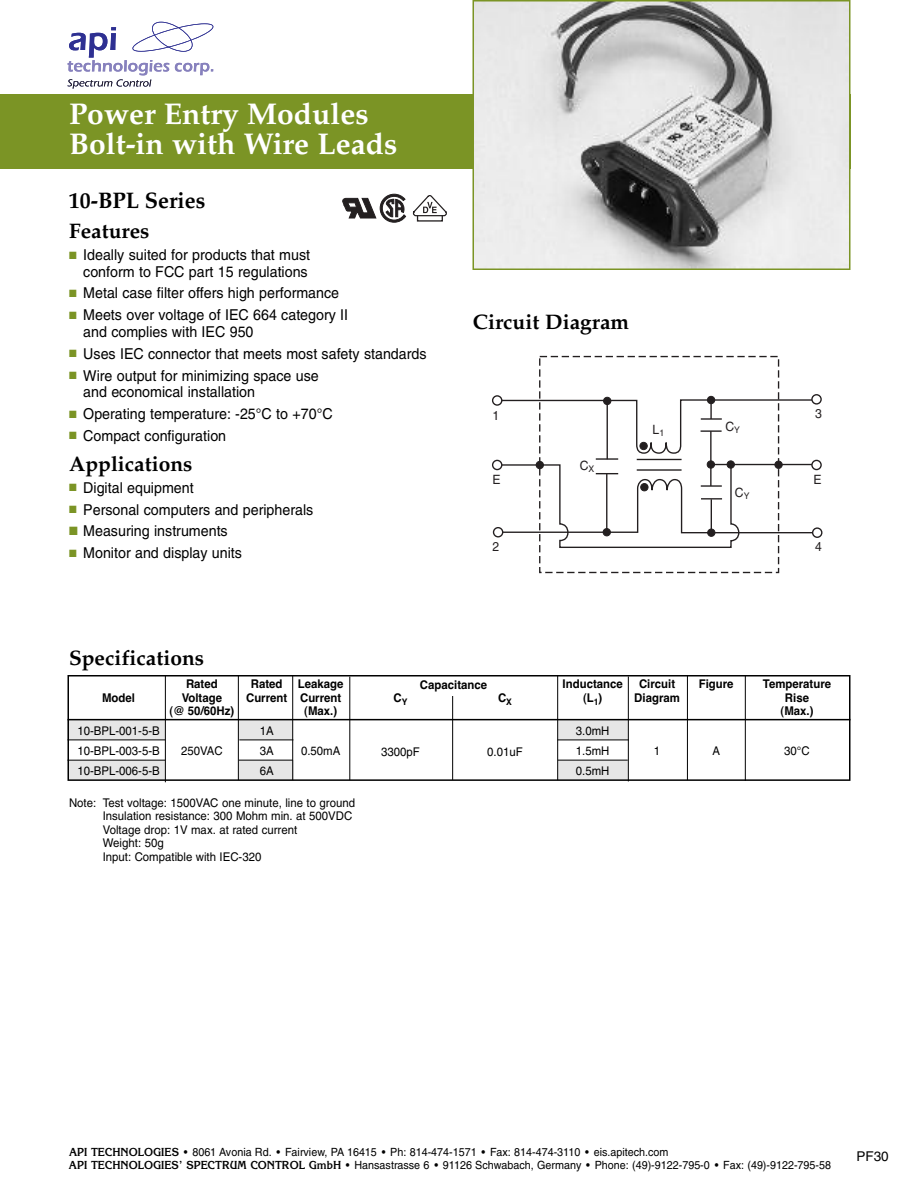
<style>
.page{position:relative;width:918px;height:1188px;background:#fff}
.page>*{position:absolute;margin:0;border:0;box-sizing:border-box;transform-origin:0 0}
.t1{font:700 30px/30px "Palatino";color:#fff}
.t2{font:700 22.5px "Palatino";color:#000}
.t3{font:700 21px "Palatino";color:#000}
.t4{font:15px/16.5px "Helvetica";color:#000;scale:.95 1}
.t5{font:13.5px "Helvetica";color:#000}
.t6{font:12.75px "Helvetica";color:#231f20;scale:.95 1}
.t7{font:12px/20px "Helvetica";color:#000;text-align:justify;scale:.95 1}
.t8{font:700 12px/13.5px "Helvetica";color:#000;text-align:center;scale:.95 1}
.t9{font:11.4px/12.8px "Helvetica";color:#000;scale:.95 1}
.s1{color:#7b9425}
.s2{font-family:"Korinna";font-weight:700}
</style>
<div class="page">
<svg style="left:68px;top:22px;width:145px;height:67px"></svg>
<div style="left:0;top:94px;width:850px;height:75px;background:#7b9425"></div>
<div style="left:239px;top:761px;width:54px;height:20px;background:#e6e6e6"></div>
<div style="left:493px;top:527px;width:10px;height:10px;border:1px solid #231f20;border-radius:50%"></div>
<div style="left:492px;top:460px;width:10px;height:10px;border:1px solid #231f20;border-radius:50%"></div>
<div style="left:492px;top:395px;width:10px;height:11px;border:1px solid #231f20;border-radius:50%"></div>
<svg style="left:500px;top:464px;width:314px;height:85px"></svg>
<div style="left:811px;top:394px;width:11px;height:11px;border:1px solid #231f20;border-radius:50%"></div>
<div style="left:812px;top:527px;width:10px;height:11px;border:1px solid #231f20;border-radius:50%"></div>
<div style="left:811px;top:460px;width:11px;height:10px;border:1px solid #231f20;border-radius:50%"></div>
<div style="left:707px;top:461px;width:8px;height:7px;background:#231f20;border-radius:50%"></div>
<div style="left:707px;top:460px;width:8px;height:9px;border:1px solid #231f20;border-radius:50%"></div>
<hr style="left:710px;top:431px;width:2px;height:34px;background:#231f20">
<hr style="left:607px;top:401px;width:1px;height:58px;background:#231f20">
<hr style="left:596px;top:458px;width:22px;height:2px;background:#231f20">
<svg style="left:500px;top:355px;width:313px;height:100px"></svg>
<hr style="left:701px;top:418px;width:21px;height:2px;background:#231f20">
<hr style="left:637px;top:459px;width:45px;height:1px;background:#231f20">
<hr style="left:637px;top:469px;width:45px;height:2px;background:#231f20">
<hr style="left:711px;top:464px;width:101px;height:1px;background:#231f20">
<hr style="left:710px;top:465px;width:2px;height:21px;background:#231f20">
<div style="left:727px;top:461px;width:7px;height:7px;background:#231f20;border-radius:50%"></div>
<div style="left:727px;top:460px;width:8px;height:9px;border:1px solid #231f20;border-radius:50%"></div>
<div style="left:775px;top:461px;width:7px;height:7px;background:#231f20;border-radius:50%"></div>
<div style="left:774px;top:461px;width:9px;height:8px;border:1px solid #231f20;border-radius:50%"></div>
<div style="left:536px;top:461px;width:7px;height:8px;background:#231f20;border-radius:50%"></div>
<div style="left:536px;top:461px;width:8px;height:8px;border:1px solid #231f20;border-radius:50%"></div>
<img style="left:475px;top:3px;width:372px;height:264px">
<div style="left:472px;top:0;width:378px;height:270px;border:2px solid #7b9425"></div>
<div style="left:558px;top:720px;width:70px;height:20px;background:#e6e6e6"></div>
<div style="left:558px;top:761px;width:70px;height:19px;background:#e6e6e6"></div>
<div style="left:70px;top:760px;width:95px;height:20px;background:#e6e6e6"></div>
<div style="left:238px;top:720px;width:54px;height:20px;background:#e6e6e6"></div>
<div style="left:68px;top:720px;width:97px;height:20px;background:#e6e6e6"></div>
<hr style="left:165px;top:675px;width:1px;height:107px;background:#000">
<hr style="left:238px;top:675px;width:1px;height:105px;background:#000">
<hr style="left:292px;top:675px;width:1px;height:105px;background:#000">
<hr style="left:349px;top:677px;width:1px;height:103px;background:#000">
<hr style="left:452px;top:696px;width:1px;height:84px;background:#000">
<hr style="left:557px;top:675px;width:1px;height:105px;background:#000">
<hr style="left:687px;top:675px;width:1px;height:105px;background:#000">
<hr style="left:239px;top:760px;width:54px;height:1px;background:#000">
<hr style="left:558px;top:760px;width:70px;height:1px;background:#000">
<hr style="left:68px;top:719px;width:782px;height:1px;background:#000">
<hr style="left:68px;top:740px;width:97px;height:1px;background:#000">
<hr style="left:68px;top:760px;width:97px;height:1px;background:#000">
<hr style="left:628px;top:677px;width:1px;height:104px;background:#000">
<hr style="left:745px;top:676px;width:1px;height:105px;background:#000">
<hr style="left:557px;top:740px;width:72px;height:1px;background:#000">
<svg style="left:342px;top:193px;width:105px;height:30px"></svg>
<hr style="left:239px;top:740px;width:54px;height:1px;background:#000">
<div style="left:68px;top:675px;width:782px;height:106px;border:2px solid #000"></div>
<h1 class="t1" style="left:69px;top:102px;width:330px">Power Entry Modules<br>Bolt-in with Wire Leads</h1>
<h2 class="t2" style="left:69px;top:192px;width:138px">10-BPL Series</h2>
<h3 class="t3" style="left:69px;top:223px;width:82px">Features</h3>
<p class="t4" style="left:69px;top:248px;width:255px;text-align:right"><span class="s1">■</span> Ideally suited for products that must conform to FCC part 15 regulations</p>
<p class="t4" style="left:69px;top:286px;width:286px"><span class="s1">■</span> Metal case filter offers high performance</p>
<p class="t4" style="left:83px;top:308px;width:280px;text-indent:-14px"><span class="s1">■</span> Meets over voltage of IEC 664 category II and complies with IEC 950</p>
<p class="t4" style="left:69px;top:347px;width:378px"><span class="s1">■</span> Uses IEC connector that meets most safety standards</p>
<p class="t4" style="left:83px;top:369px;width:250px;text-indent:-14px"><span class="s1">■</span> Wire output for minimizing space use and economical installation</p>
<p class="t4" style="left:69px;top:407px;width:279px"><span class="s1">■</span> Operating temperature: -25°C to +70°C</p>
<p class="t4" style="left:69px;top:429px;width:167px"><span class="s1">■</span> Compact configuration</p>
<h3 class="t3" style="left:69px;top:456px;width:125px">Applications</h3>
<p class="t4" style="left:69px;top:481px;width:133px"><span class="s1">■</span> Digital equipment</p>
<p class="t4" style="left:69px;top:502px;width:259px"><span class="s1">■</span> Personal computers and peripherals</p>
<p class="t4" style="left:69px;top:524px;width:169px"><span class="s1">■</span> Measuring instruments</p>
<p class="t4" style="left:69px;top:546px;width:184px"><span class="s1">■</span> Monitor and display units</p>
<h3 class="t3" style="left:473px;top:314px;width:158px">Circuit Diagram</h3>
<p class="t6" style="left:493px;top:411px;width:9px">1</p>
<p class="t6" style="left:493px;top:475px;width:10px">E</p>
<p class="t6" style="left:493px;top:542px;width:9px">2</p>
<p class="t6" style="left:580px;top:461px;width:17px">C<sub>X</sub></p>
<p class="t6" style="left:653px;top:425px;width:14px">L<sub>1</sub></p>
<p class="t6" style="left:725px;top:422px;width:17px">C<sub>Y</sub></p>
<p class="t6" style="left:735px;top:488px;width:17px">C<sub>Y</sub></p>
<p class="t6" style="left:815px;top:409px;width:9px">3</p>
<p class="t6" style="left:813px;top:475px;width:10px">E</p>
<p class="t6" style="left:815px;top:542px;width:9px">4</p>
<h3 class="t3" style="left:69px;top:650px;width:137px">Specifications</h3>
<p class="t8" style="left:102px;top:691px;width:36px">Model</p>
<p class="t7" style="left:77px;top:722px;width:88px">10-BPL-001-5-B 10-BPL-003-5-B 10-BPL-006-5-B</p>
<p class="t8" style="left:170px;top:677px;width:70px">Rated<br>Voltage<br>(@ 50/60Hz)</p>
<p class="t7" style="left:181px;top:742px;width:45px">250VAC</p>
<p class="t8" style="left:246px;top:677px;width:45px">Rated<br>Current</p>
<p class="t7" style="left:260px;top:722px;width:16px">1A 3A 6A</p>
<p class="t8" style="left:298px;top:677px;width:50px">Leakage<br>Current (Max.)</p>
<p class="t7" style="left:301px;top:742px;width:43px">0.50mA</p>
<p class="t7" style="left:103px;top:797px;width:267px;line-height:13.5px;text-align:left;text-indent:-34px">Note: Test voltage: 1500VAC one minute, line to ground Insulation resistance: 300 Mohm min. at 500VDC Voltage drop: 1V max. at rated current<br>Weight: 50g<br>Input: Compatible with IEC-320</p>
<p class="t8" style="left:393px;top:691px;width:16px">C<sub>Y</sub></p>
<p class="t8" style="left:420px;top:678px;width:72px">Capacitance</p>
<p class="t8" style="left:498px;top:691px;width:16px">C<sub>X</sub></p>
<p class="t7" style="left:381px;top:743px;width:42px">3300pF</p>
<p class="t7" style="left:487px;top:743px;width:39px">0.01uF</p>
<p class="t8" style="left:563px;top:677px;width:65px">Inductance (L<sub>1</sub>)</p>
<p class="t7" style="left:576px;top:722px;width:37px">3.0mH 1.5mH 0.5mH</p>
<p class="t8" style="left:634px;top:677px;width:50px">Circuit<br>Diagram</p>
<p class="t7" style="left:654px;top:742px;width:8px">1</p>
<p class="t8" style="left:699px;top:677px;width:38px">Figure</p>
<p class="t7" style="left:712px;top:742px;width:10px">A</p>
<p class="t8" style="left:763px;top:677px;width:73px">Temperature<br>Rise<br>(Max.)</p>
<p class="t7" style="left:784px;top:742px;width:28px">30°C</p>
<p class="t9" style="left:69px;top:1147px;width:804px"><span class="s2">API TECHNOLOGIES</span> • 8061 Avonia Rd. • Fairview, PA 16415 • Ph: 814-474-1571 • Fax: 814-474-3110 • eis.apitech.com<br><span class="s2">API TECHNOLOGIES’ SPECTRUM CONTROL GmbH</span> • Hansastrasse 6 • 91126 Schwabach, Germany • Phone: (49)-9122-795-0 • Fax: (49)-9122-795-58</p>
<p class="t5" style="left:856px;top:1151px;width:34px">PF30</p>
</div>
